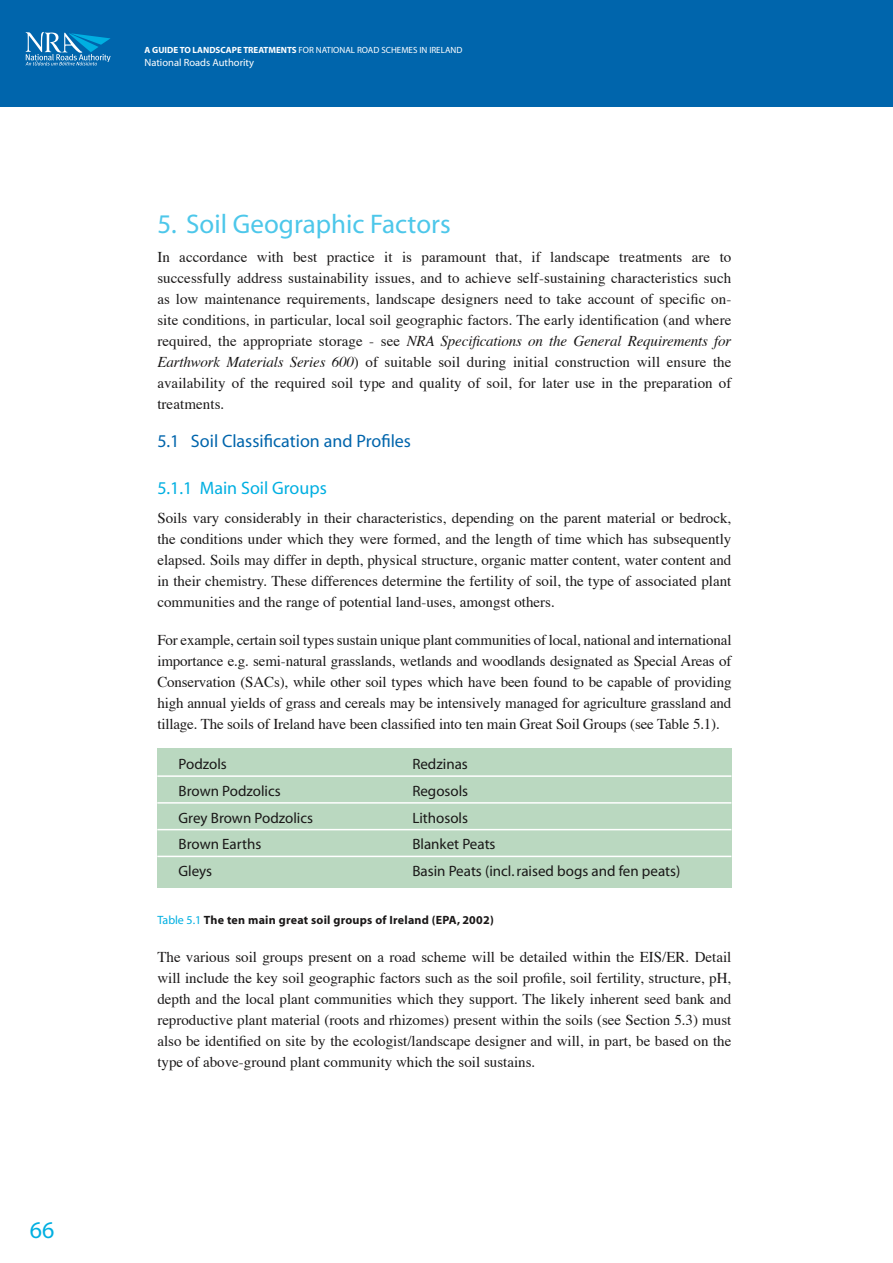
<style>
.page{position:relative;width:893px;height:1263px;background:#fff}
.page>*{position:absolute;margin:0;border:0;box-sizing:border-box;transform-origin:0 0}
.Head_1{font:27px "Myriad";color:#4dc7ea}
.t1{font:24px "Myriad";color:#00afe1}
.Copy{font:18px "Myriad";color:#0065ac}
.Head_3{font:18px "Myriad";color:#00afe1}
.Copy-2{font:15px/21px "Times";color:#1a1818;text-align:justify}
.Key_Issues___Copy{font:15px "Myriad";color:#1a1818}
.Copy-3{font:700 12px "Myriad";letter-spacing:.02em;color:#1a1818}
.t2{font:10.5px "Myriad";color:#fff}
.t3{font:9px "Myriad";color:#fff}
.s1{font-weight:700}
.s2{font-style:italic}
.s3{font-weight:400;color:#00afe1}
</style>
<div class="page">
<div style="left:0;top:0;width:893px;height:106px;background:#0065ac"></div>
<svg style="left:26px;top:32px;width:85px;height:33px"></svg>
<div style="left:157px;top:748px;width:574px;height:140px;background:#bad8c0"></div>
<hr style="left:157px;top:775px;width:574px;height:2px;background:#fff">
<hr style="left:157px;top:802px;width:574px;height:2px;background:#fff">
<hr style="left:157px;top:829px;width:574px;height:1px;background:#fff">
<hr style="left:157px;top:856px;width:574px;height:1px;background:#fff">
<h2 class="t1" style="left:30px;top:1218px;width:26px">66</h2>
<p class="t3" style="left:145px;top:46px;width:319px"><span class="s1">A GUIDE TO LANDSCAPE TREATMENTS</span> FOR NATIONAL ROAD SCHEMES IN IRELAND</p>
<p class="t2" style="left:145px;top:57px;width:111px">National Roads Authority</p>
<p class="Head_1" style="left:157px;top:210px;width:295px">5. Soil Geographic Factors</p>
<p class="Copy-2" style="left:157px;top:248px;width:576px">In accordance with best practice it is paramount that, if landscape treatments are to successfully address sustainability issues, and to achieve self-sustaining characteristics such as low maintenance requirements, landscape designers need to take account of specific on&shy;site conditions, in particular, local soil geographic factors. The early identification (and where required, the appropriate storage - see <span class="s2">NRA Specifications on the General Requirements for Earthwork Materials Series 600</span>) of suitable soil during initial construction will ensure the availability of the required soil type and quality of soil, for later use in the preparation of treatments.</p>
<p class="Copy" style="left:157px;top:432px;width:255px">5.1 Soil Classification and Profiles</p>
<p class="Head_3" style="left:157px;top:479px;width:171px">5.1.1 Main Soil Groups</p>
<p class="Copy-2" style="left:157px;top:509px;width:576px">Soils vary considerably in their characteristics, depending on the parent material or bedrock, the conditions under which they were formed, and the length of time which has subsequently elapsed. Soils may differ in depth, physical structure, organic matter content, water content and in their chemistry. These differences determine the fertility of soil, the type of associated plant communities and the range of potential land-uses, amongst others.</p>
<p class="Copy-2" style="left:157px;top:631px;width:576px">For example, certain soil types sustain unique plant communities of local, national and international importance e.g. semi-natural grasslands, wetlands and woodlands designated as Special Areas of Conservation (SACs), while other soil types which have been found to be capable of providing high annual yields of grass and cereals may be intensively managed for agriculture grassland and tillage. The soils of Ireland have been classified into ten main Great Soil Groups (see Table 5.1).</p>
<p class="Key_Issues___Copy" style="left:179px;top:756px;width:50px">Podzols</p>
<p class="Key_Issues___Copy" style="left:412px;top:756px;width:57px">Redzinas</p>
<p class="Key_Issues___Copy" style="left:179px;top:783px;width:104px">Brown Podzolics</p>
<p class="Key_Issues___Copy" style="left:412px;top:783px;width:57px">Regosols</p>
<p class="Key_Issues___Copy" style="left:179px;top:810px;width:136px">Grey Brown Podzolics</p>
<p class="Key_Issues___Copy" style="left:412px;top:810px;width:57px">Lithosols</p>
<p class="Key_Issues___Copy" style="left:179px;top:837px;width:84px">Brown Earths</p>
<p class="Key_Issues___Copy" style="left:412px;top:837px;width:85px">Blanket Peats</p>
<p class="Key_Issues___Copy" style="left:179px;top:863px;width:35px">Gleys</p>
<p class="Key_Issues___Copy" style="left:412px;top:863px;width:269px">Basin Peats (incl. raised bogs and fen peats)</p>
<p class="Copy-3" style="left:157px;top:913px;width:338px"><span class="s3">Table 5.1</span> The ten main great soil groups of Ireland (EPA, 2002)</p>
<p class="Copy-2" style="left:157px;top:947px;width:576px">The various soil groups present on a road scheme will be detailed within the EIS/ER. Detail will include the key soil geographic factors such as the soil profile, soil fertility, structure, pH, depth and the local plant communities which they support. The likely inherent seed bank and reproductive plant material (roots and rhizomes) present within the soils (see Section 5.3) must also be identified on site by the ecologist/landscape designer and will, in part, be based on the type of above-ground plant community which the soil sustains.</p>
</div>
